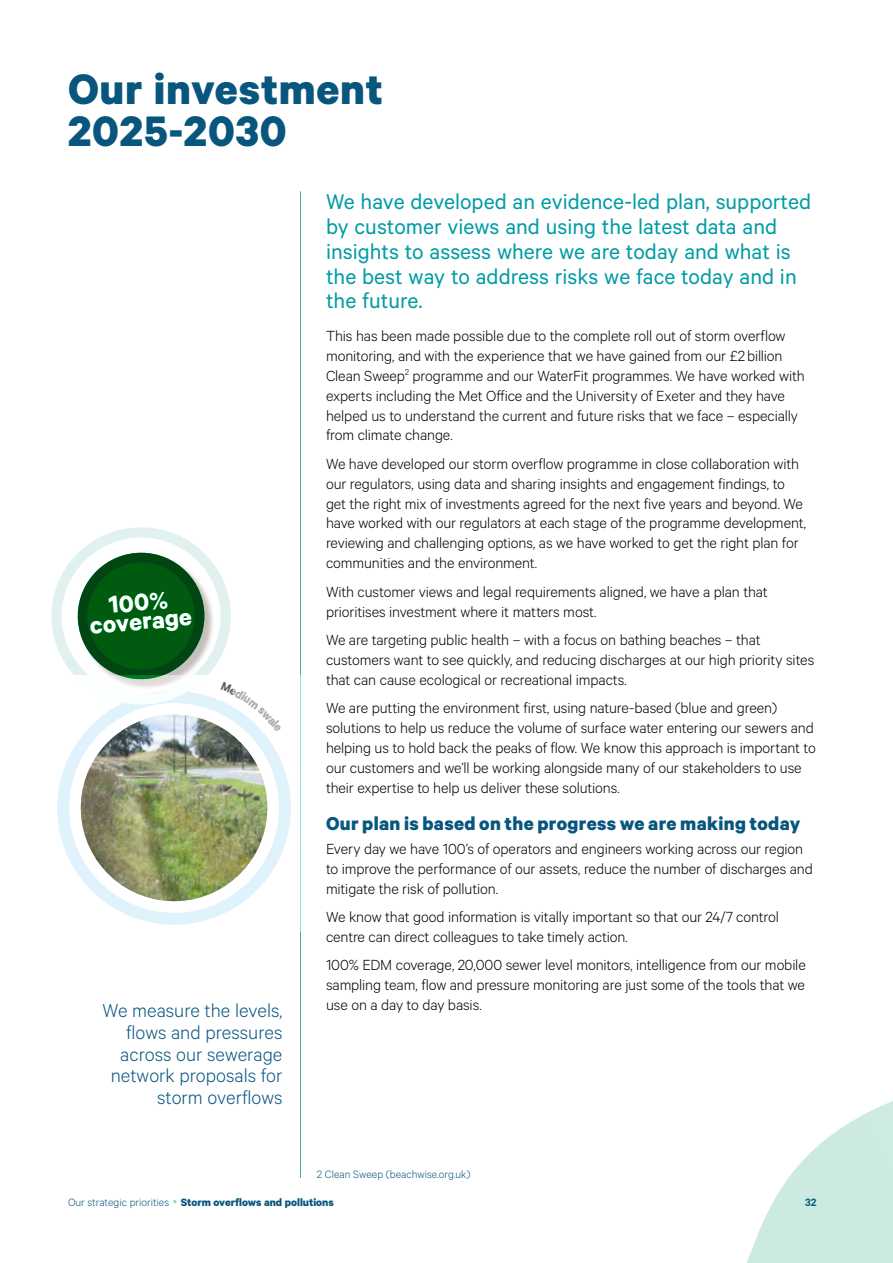
<style>
.page{position:relative;width:893px;height:1263px;background:#fff}
.page>*{position:absolute;margin:0;border:0;box-sizing:border-box;transform-origin:0 0}
.t1{font:700 48px/42px "Calibre";letter-spacing:.015em;color:#08567e}
.t2{font:700 27.45px "Calibre";color:#fff}
.t3{font:24px/24.8px "Calibre";color:#009ca5}
.t4{font:300 21px/21.8px "Calibre";color:#08567e;text-align:right}
.t5{font:700 21px "Calibre";letter-spacing:.015em;color:#08567e}
.t6{font:300 16.5px/20px "Calibre";letter-spacing:-.005em;color:#000}
.t7{font:700 12px "Calibre";color:#08567e}
.t8{font:300 12px "Calibre";color:#08567e}
.t9{font:600 12px "Calibre";color:#08567e}
.s1{font-weight:300}
.s2{font-weight:900;font-size:9px;color:#99d1c8}
</style>
<div class="page">
<hr style="left:300px;top:191px;width:1px;height:987px;background:#50aca1">
<div style="left:51px;top:527px;width:180px;height:178px;border:10px solid #e1f1f0;border-radius:50%"></div>
<svg style="left:57px;top:675px;width:244px;height:256px"></svg>
<svg style="left:746px;top:1101px;width:147px;height:162px"></svg>
<img style="left:74px;top:548px;width:207px;height:360px">
<h1 class="t1" style="left:68px;top:67px;width:316px">Our investment<br>2025-2030</h1>
<h2 class="t2" style="left:107px;top:588px;width:61px;rotate:-5deg">100%</h2>
<h2 class="t2" style="left:88px;top:609px;width:104px;rotate:-5deg">coverage</h2>
<p class="t4" style="left:103px;top:999px;width:181px">We measure the levels, flows and pressures across our sewerage network proposals for storm overflows</p>
<h3 class="t3" style="left:326px;top:189px;width:487px">We have developed an evidence-led plan, supported by customer views and using the latest data and insights to assess where we are today and what is the best way to address risks we face today and in the future.</h3>
<p class="t6" style="left:326px;top:325px;width:480px">This has been made possible due to the complete roll out of storm overflow monitoring, and with the experience that we have gained from our £2billion Clean Sweep<sup>2</sup> programme and our WaterFit programmes. We have worked with experts including the Met Office and the University of Exeter and they have helped us to understand the current and future risks that we face – especially from climate change.</p>
<p class="t6" style="left:326px;top:453px;width:482px">We have developed our storm overflow programme in close collaboration with our regulators, using data and sharing insights and engagement findings, to get the right mix of investments agreed for the next five years and beyond. We have worked with our regulators at each stage of the programme development, reviewing and challenging options, as we have worked to get the right plan for communities and the environment.</p>
<p class="t6" style="left:326px;top:581px;width:443px">With customer views and legal requirements aligned, we have a plan that prioritises investment where it matters most.</p>
<p class="t6" style="left:326px;top:629px;width:490px">We are targeting public health – with a focus on bathing beaches – that customers want to see quickly, and reducing discharges at our high priority sites that can cause ecological or recreational impacts.</p>
<p class="t6" style="left:326px;top:697px;width:491px">We are putting the environment first, using nature-based (blue and green) solutions to help us reduce the volume of surface water entering our sewers and helping us to hold back the peaks of flow. We know this approach is important to our customers and we’ll be working alongside many of our stakeholders to use their expertise to help us deliver these solutions.</p>
<p class="t5" style="left:326px;top:810px;width:476px">Our plan is based on the progress we are making today</p>
<p class="t6" style="left:326px;top:838px;width:488px">Every day we have 100’s of operators and engineers working across our region to improve the performance of our assets, reduce the number of discharges and mitigate the risk of pollution.</p>
<p class="t6" style="left:326px;top:906px;width:455px">We know that good information is vitally important so that our 24/7 control centre can direct colleagues to take timely action.</p>
<p class="t6" style="left:326px;top:954px;width:481px;text-align:justify">100% EDM coverage, 20,000 sewer level monitors, intelligence from our mobile sampling team, flow and pressure monitoring are just some of the tools that we use on a day to day basis.</p>
<p class="t8" style="left:317px;top:1167px;width:155px">2 Clean Sweep (beachwise.org.uk)</p>
<p class="t7" style="left:68px;top:1194px;width:267px"><span class="s1">Our strategic priorities</span> <span class="s2">•</span> Storm overflows and pollutions</p>
<p class="t9" style="left:805px;top:1195px;width:13px">32</p>
</div>
